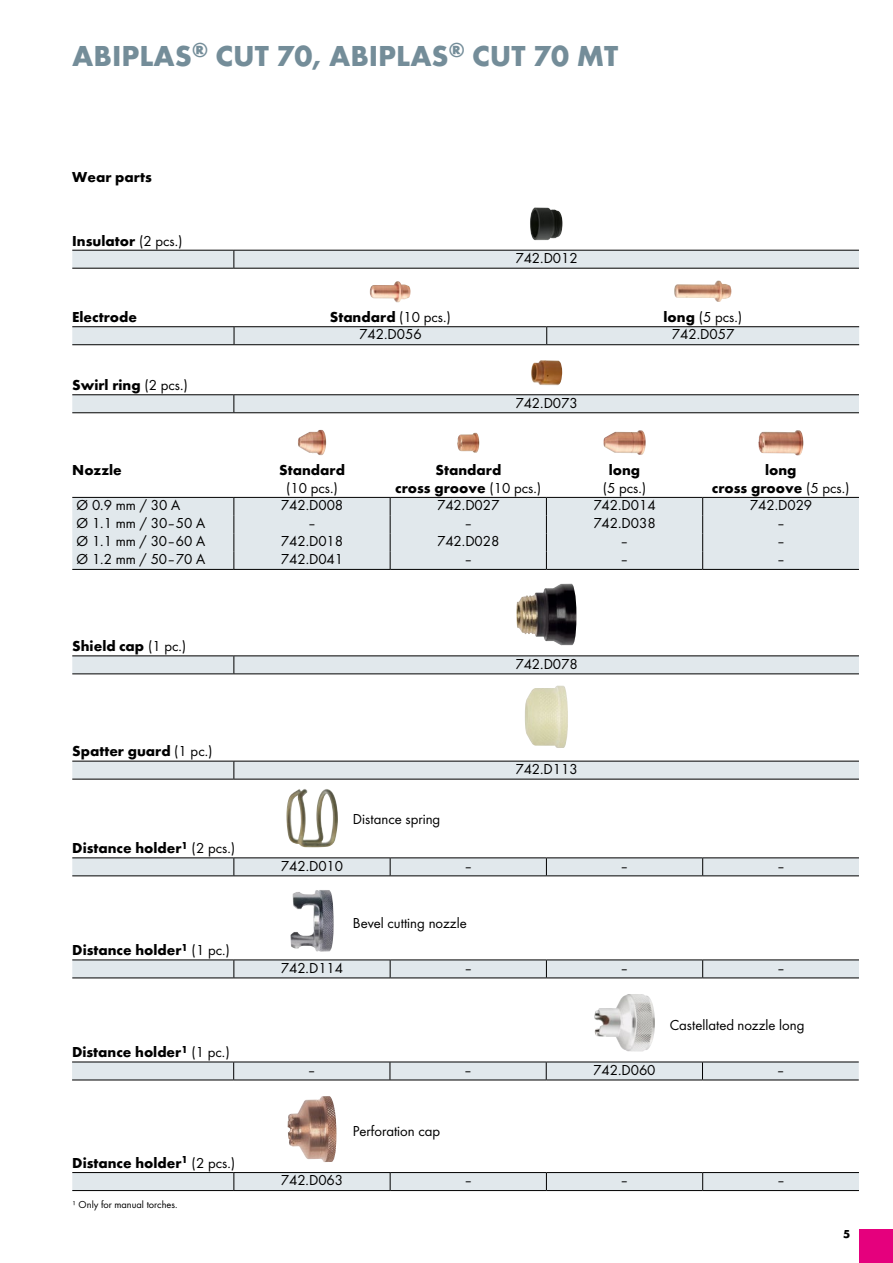
<style>
.page{position:relative;width:893px;height:1263px;background:#fff}
.page>*{position:absolute;margin:0;border:0;box-sizing:border-box;transform-origin:0 0}
.t1{font:700 30px "Futura TOT";color:#748d99}
.t2{font:15px "Futura TOT Boo";color:#000}
.t3{font:700 15px/18px "Futura TOT";color:#000;text-align:center}
.t4{font:700 12px "Futura TOT";color:#000}
.t5{font:10.5px "Futura TOT Boo";color:#000}
.s1{font-family:"Futura TOT Boo";font-weight:400}
.s2{font-family:"Futura TOT";font-weight:700}
</style>
<div class="page">
<div style="left:859px;top:1229px;width:34px;height:34px;background:#e5007d"></div>
<img style="left:530px;top:208px;width:32px;height:32px">
<img style="left:674px;top:281px;width:57px;height:21px">
<img style="left:370px;top:281px;width:40px;height:21px">
<img style="left:298px;top:430px;width:28px;height:25px">
<img style="left:457px;top:433px;width:22px;height:20px">
<img style="left:603px;top:430px;width:43px;height:25px">
<img style="left:758px;top:430px;width:45px;height:25px">
<img style="left:531px;top:360px;width:31px;height:25px">
<img style="left:525px;top:686px;width:43px;height:62px">
<img style="left:286px;top:789px;width:52px;height:58px">
<img style="left:290px;top:890px;width:44px;height:62px">
<img style="left:516px;top:584px;width:46px;height:61px">
<img style="left:594px;top:994px;width:61px;height:57px">
<img style="left:288px;top:1096px;width:48px;height:66px">
<hr style="left:72px;top:268px;width:162px;height:1px;background:#000">
<hr style="left:234px;top:268px;width:625px;height:1px;background:#000">
<svg style="left:72px;top:250px;width:787px;height:18px;background:#d4dade"></svg>
<hr style="left:72px;top:326px;width:162px;height:1px;background:#000">
<hr style="left:234px;top:326px;width:313px;height:1px;background:#000">
<hr style="left:547px;top:326px;width:312px;height:1px;background:#000">
<svg style="left:72px;top:327px;width:787px;height:18px;background:#d4dade"></svg>
<hr style="left:72px;top:394px;width:162px;height:1px;background:#000">
<hr style="left:234px;top:394px;width:625px;height:1px;background:#000">
<svg style="left:72px;top:395px;width:787px;height:18px;background:#d4dade"></svg>
<div style="left:72px;top:498px;width:787px;height:71px;background:#e1e8ec"></div>
<hr style="left:72px;top:569px;width:162px;height:1px;background:#000">
<hr style="left:234px;top:569px;width:156px;height:1px;background:#000">
<hr style="left:390px;top:569px;width:156px;height:1px;background:#000">
<hr style="left:546px;top:569px;width:157px;height:1px;background:#000">
<hr style="left:703px;top:569px;width:156px;height:1px;background:#000">
<hr style="left:72px;top:497px;width:162px;height:1px;background:#000">
<hr style="left:234px;top:497px;width:156px;height:1px;background:#000">
<hr style="left:390px;top:497px;width:156px;height:1px;background:#000">
<hr style="left:546px;top:497px;width:157px;height:1px;background:#000">
<hr style="left:703px;top:497px;width:156px;height:1px;background:#000">
<svg style="left:233px;top:498px;width:1px;height:71px"></svg>
<svg style="left:390px;top:498px;width:1px;height:71px"></svg>
<svg style="left:546px;top:498px;width:1px;height:71px"></svg>
<svg style="left:702px;top:498px;width:1px;height:71px"></svg>
<hr style="left:72px;top:655px;width:162px;height:1px;background:#000">
<hr style="left:234px;top:655px;width:625px;height:1px;background:#000">
<svg style="left:72px;top:656px;width:787px;height:18px;background:#d4dade"></svg>
<hr style="left:72px;top:779px;width:162px;height:1px;background:#000">
<hr style="left:234px;top:779px;width:625px;height:1px;background:#000">
<svg style="left:72px;top:761px;width:787px;height:18px;background:#d4dade"></svg>
<hr style="left:72px;top:857px;width:162px;height:1px;background:#000">
<hr style="left:234px;top:857px;width:156px;height:1px;background:#000">
<hr style="left:390px;top:857px;width:156px;height:1px;background:#000">
<hr style="left:546px;top:857px;width:157px;height:1px;background:#000">
<hr style="left:703px;top:857px;width:156px;height:1px;background:#000">
<svg style="left:72px;top:858px;width:787px;height:18px;background:#d3d9dd"></svg>
<hr style="left:72px;top:959px;width:162px;height:1px;background:#000">
<hr style="left:234px;top:959px;width:156px;height:1px;background:#000">
<hr style="left:390px;top:959px;width:156px;height:1px;background:#000">
<hr style="left:546px;top:959px;width:157px;height:1px;background:#000">
<hr style="left:703px;top:959px;width:156px;height:1px;background:#000">
<svg style="left:72px;top:960px;width:787px;height:18px;background:#d3dadd"></svg>
<hr style="left:72px;top:1061px;width:162px;height:1px;background:#000">
<hr style="left:234px;top:1061px;width:156px;height:1px;background:#000">
<hr style="left:390px;top:1061px;width:156px;height:1px;background:#000">
<hr style="left:546px;top:1061px;width:156px;height:1px;background:#000">
<hr style="left:702px;top:1061px;width:157px;height:1px;background:#000">
<svg style="left:72px;top:1062px;width:787px;height:18px;background:#d3d9dd"></svg>
<hr style="left:72px;top:1190px;width:162px;height:1px;background:#000">
<hr style="left:234px;top:1190px;width:156px;height:1px;background:#000">
<hr style="left:390px;top:1190px;width:156px;height:1px;background:#000">
<hr style="left:546px;top:1190px;width:157px;height:1px;background:#000">
<hr style="left:703px;top:1190px;width:156px;height:1px;background:#000">
<svg style="left:72px;top:1172px;width:787px;height:18px;background:#d3dadd"></svg>
<h1 class="t1" style="left:72px;top:38px;width:547px">ABIPLAS<sup>®</sup> CUT 70, ABIPLAS<sup>®</sup> CUT 70 MT</h1>
<p class="t3" style="left:72px;top:168px;width:81px">Wear parts</p>
<p class="t3" style="left:72px;top:231px;width:112px">Insulator <span class="s1">(2 pcs.)</span></p>
<p class="t2" style="left:515px;top:249px;width:64px">742.D012</p>
<p class="t3" style="left:72px;top:308px;width:66px">Electrode</p>
<p class="t3" style="left:330px;top:308px;width:123px">Standard <span class="s1">(10 pcs.)</span></p>
<p class="t2" style="left:664px;top:308px;width:80px"><span class="s2">long</span> (5 pcs.)</p>
<p class="t2" style="left:359px;top:326px;width:64px">742.D056</p>
<p class="t2" style="left:672px;top:326px;width:64px">742.D057</p>
<p class="t3" style="left:72px;top:376px;width:117px">Swirl ring <span class="s1">(2 pcs.)</span></p>
<p class="t2" style="left:515px;top:394px;width:64px">742.D073</p>
<p class="t3" style="left:72px;top:460px;width:51px">Nozzle</p>
<p class="t3" style="left:279px;top:460px;width:67px">Standard</p>
<p class="t2" style="left:286px;top:479px;width:53px">(10 pcs.)</p>
<p class="t3" style="left:395px;top:460px;width:148px">Standard<br>cross groove <span class="s1">(10 pcs.)</span></p>
<p class="t3" style="left:609px;top:460px;width:33px">long</p>
<p class="t2" style="left:603px;top:479px;width:45px">(5 pcs.)</p>
<p class="t3" style="left:712px;top:460px;width:139px">long<br>cross groove <span class="s1">(5 pcs.)</span></p>
<p class="t2" style="left:77px;top:496px;width:105px">Ø 0.9 mm / 30 A</p>
<p class="t2" style="left:281px;top:496px;width:64px">742.D008</p>
<p class="t2" style="left:437px;top:496px;width:64px">742.D027</p>
<p class="t2" style="left:593px;top:496px;width:64px">742.D014</p>
<p class="t2" style="left:750px;top:496px;width:64px">742.D029</p>
<p class="t2" style="left:77px;top:514px;width:130px">Ø 1.1 mm / 30–50 A</p>
<p class="t2" style="left:308px;top:514px;width:10px">–</p>
<p class="t2" style="left:464px;top:514px;width:10px">–</p>
<p class="t2" style="left:593px;top:514px;width:64px">742.D038</p>
<p class="t2" style="left:777px;top:514px;width:10px">–</p>
<p class="t2" style="left:77px;top:532px;width:130px">Ø 1.1 mm / 30–60 A</p>
<p class="t2" style="left:281px;top:532px;width:64px">742.D018</p>
<p class="t2" style="left:437px;top:532px;width:64px">742.D028</p>
<p class="t2" style="left:620px;top:532px;width:10px">–</p>
<p class="t2" style="left:777px;top:532px;width:10px">–</p>
<p class="t2" style="left:77px;top:550px;width:130px">Ø 1.2 mm / 50–70 A</p>
<p class="t2" style="left:281px;top:550px;width:64px">742.D041</p>
<p class="t2" style="left:464px;top:550px;width:10px">–</p>
<p class="t2" style="left:620px;top:550px;width:10px">–</p>
<p class="t2" style="left:777px;top:550px;width:10px">–</p>
<p class="t3" style="left:72px;top:637px;width:116px">Shield cap <span class="s1">(1 pc.)</span></p>
<p class="t3" style="left:72px;top:742px;width:142px">Spatter guard <span class="s1">(1 pc.)</span></p>
<p class="t3" style="left:72px;top:839px;width:164px">Distance holder<sup>1</sup> <span class="s1">(2 pcs.)</span></p>
<p class="t3" style="left:72px;top:941px;width:159px">Distance holder<sup>1</sup> <span class="s1">(1 pc.)</span></p>
<p class="t3" style="left:72px;top:1043px;width:159px">Distance holder<sup>1</sup> <span class="s1">(1 pc.)</span></p>
<p class="t3" style="left:72px;top:1154px;width:164px">Distance holder<sup>1</sup> <span class="s1">(2 pcs.)</span></p>
<p class="t5" style="left:72px;top:1198px;width:107px">¹ Only for manual torches.</p>
<p class="t2" style="left:515px;top:655px;width:64px">742.D078</p>
<p class="t2" style="left:353px;top:810px;width:89px">Distance spring</p>
<p class="t2" style="left:515px;top:760px;width:64px">742.D113</p>
<p class="t2" style="left:281px;top:857px;width:64px">742.D010</p>
<p class="t2" style="left:464px;top:857px;width:10px">–</p>
<p class="t2" style="left:620px;top:857px;width:10px">–</p>
<p class="t2" style="left:777px;top:857px;width:10px">–</p>
<p class="t2" style="left:353px;top:914px;width:115px">Bevel cutting nozzle</p>
<p class="t2" style="left:281px;top:959px;width:64px">742.D114</p>
<p class="t2" style="left:464px;top:959px;width:10px">–</p>
<p class="t2" style="left:620px;top:959px;width:10px">–</p>
<p class="t2" style="left:777px;top:959px;width:10px">–</p>
<p class="t2" style="left:670px;top:1016px;width:136px">Castellated nozzle long</p>
<p class="t2" style="left:308px;top:1061px;width:10px">–</p>
<p class="t2" style="left:464px;top:1061px;width:10px">–</p>
<p class="t2" style="left:593px;top:1061px;width:64px">742.D060</p>
<p class="t2" style="left:776px;top:1061px;width:10px">–</p>
<p class="t2" style="left:353px;top:1122px;width:89px">Perforation cap</p>
<p class="t2" style="left:281px;top:1171px;width:64px">742.D063</p>
<p class="t2" style="left:464px;top:1171px;width:10px">–</p>
<p class="t2" style="left:620px;top:1171px;width:10px">–</p>
<p class="t2" style="left:777px;top:1171px;width:10px">–</p>
<p class="t4" style="left:843px;top:1227px;width:9px">5</p>
</div>
